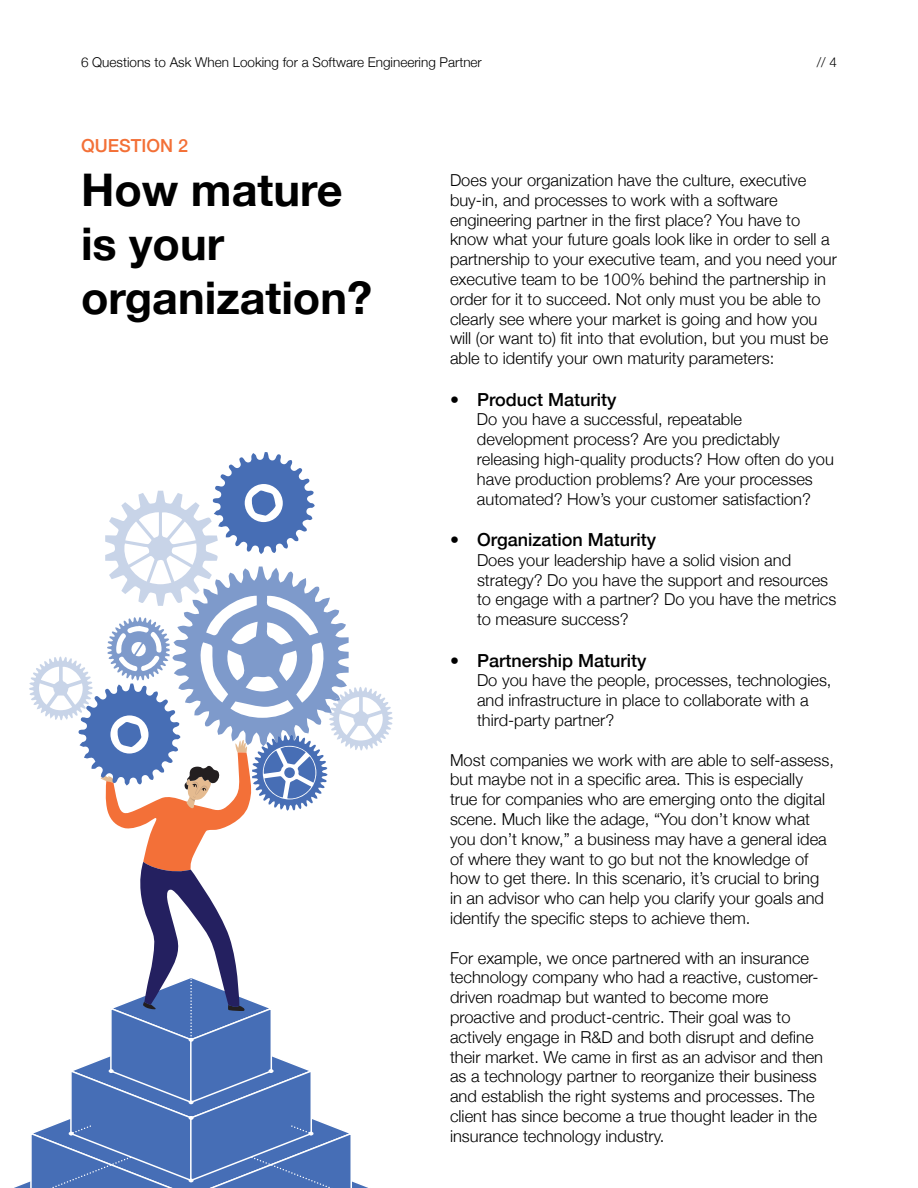
<style>
.page{position:relative;width:918px;height:1188px;background:#fff}
.page>*{position:absolute;margin:0;border:0;box-sizing:border-box;transform-origin:0 0}
.t1{font:700 45px/54px "Helvetica Neue";color:#000}
.t2{font:500 18px "Helvetica Neue";color:#000}
.t3{font:500 18px "Helvetica Neue";color:#f37037}
.t4{font:300 16.5px/19.8px "Helvetica Neue";color:#000}
.t5{font:300 13.5px "Helvetica Neue";color:#000}
</style>
<div class="page">
<svg style="left:14px;top:452px;width:379px;height:736px"></svg>
<p class="t5" style="left:81px;top:51px;width:402px">6 Questions to Ask When Looking for a Software Engineering Partner</p>
<p class="t5" style="left:817px;top:51px;width:22px">// 4</p>
<p class="t3" style="left:81px;top:131px;width:109px">QUESTION 2</p>
<h1 class="t1" style="left:81px;top:164px;width:293px">How mature is your organization?</h1>
<p class="t4" style="left:450px;top:169px;width:389px">Does your organization have the culture, executive buy-in, and processes to work with a software engineering partner in the first place? You have to know what your future goals look like in order to sell a partnership to your executive team, and you need your executive team to be 100% behind the partnership in order for it to succeed. Not only must you be able to clearly see where your market is going and how you will (or want to) fit into that evolution, but you must be able to identify your own maturity parameters:</p>
<p class="t2" style="left:450px;top:385px;width:168px">• Product Maturity</p>
<p class="t4" style="left:477px;top:408px;width:358px">Do you have a successful, repeatable development process? Are you predictably releasing high-quality products? How often do you have production problems? Are your processes automated? How’s your customer satisfaction?</p>
<p class="t2" style="left:450px;top:525px;width:208px">• Organization Maturity</p>
<p class="t4" style="left:477px;top:549px;width:361px">Does your leadership have a solid vision and strategy? Do you have the support and resources to engage with a partner? Do you have the metrics to measure success?</p>
<p class="t2" style="left:450px;top:646px;width:198px">• Partnership Maturity</p>
<p class="t4" style="left:477px;top:669px;width:356px">Do you have the people, processes, technologies, and infrastructure in place to collaborate with a third-party partner?</p>
<p class="t4" style="left:450px;top:749px;width:385px">Most companies we work with are able to self-assess, but maybe not in a specific area. This is especially true for companies who are emerging onto the digital scene. Much like the adage, “You don’t know what you don’t know,” a business may have a general idea of where they want to go but not the knowledge of how to get there. In this scenario, it’s crucial to bring in an advisor who can help you clarify your goals and identify the specific steps to achieve them.</p>
<p class="t4" style="left:450px;top:947px;width:375px">For example, we once partnered with an insurance technology company who had a reactive, customer&shy;driven roadmap but wanted to become more proactive and product-centric. Their goal was to actively engage in R&amp;D and both disrupt and define their market. We came in first as an advisor and then as a technology partner to reorganize their business and establish the right systems and processes. The client has since become a true thought leader in the insurance technology industry.</p>
</div>
